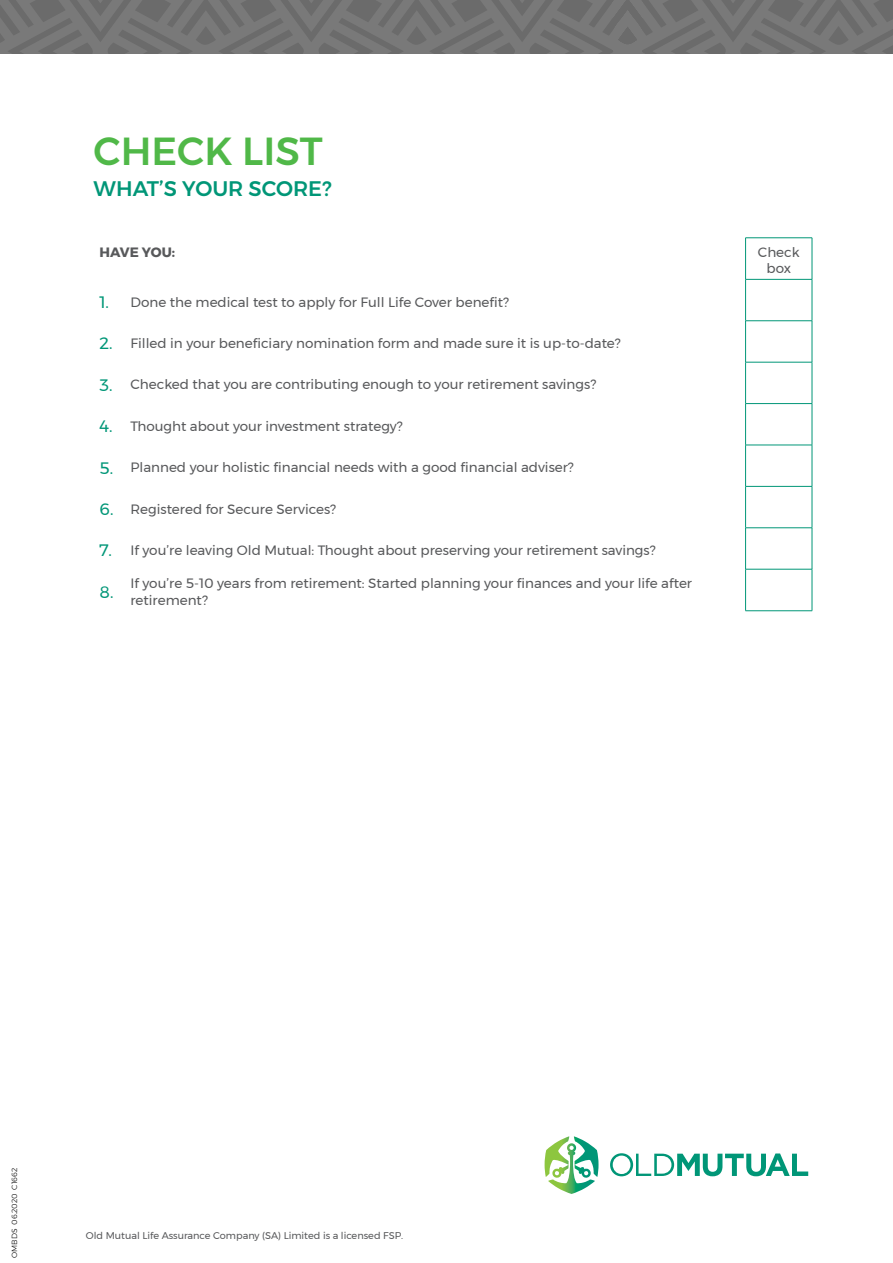
<style>
.page{position:relative;width:893px;height:1263px;background:#fff}
.page>*{position:absolute;margin:0;border:0;box-sizing:border-box;transform-origin:0 0}
.t1{font:500 39px "Montserrat";color:#50b848}
.t2{font:500 21px "Montserrat";color:#009677}
.t3{font:16.5px "Montserrat";color:#009677}
.t4{font:13.5px/16.5px "Montserrat";color:#58595b;text-align:center}
.t5{font:700 13.5px "Montserrat";color:#58595b}
.t6{font:9.75px "Montserrat";color:#58595b}
.t7{font:300 7.5px "Montserrat";color:#000}
.s1{font-size:16.5px;color:#009677}
</style>
<div class="page">
<svg style="left:0;top:0;width:893px;height:54px;background:#737373"></svg>
<hr style="left:745px;top:238px;width:1px;height:41px;background:#009677">
<hr style="left:745px;top:238px;width:67px;height:1px;background:#009677">
<hr style="left:812px;top:238px;width:1px;height:41px;background:#009677">
<hr style="left:745px;top:280px;width:1px;height:41px;background:#009677">
<hr style="left:745px;top:321px;width:1px;height:41px;background:#009677">
<hr style="left:745px;top:362px;width:1px;height:41px;background:#009677">
<hr style="left:745px;top:404px;width:1px;height:41px;background:#009677">
<hr style="left:745px;top:445px;width:1px;height:41px;background:#009677">
<hr style="left:745px;top:487px;width:1px;height:41px;background:#009677">
<hr style="left:745px;top:528px;width:1px;height:41px;background:#009677">
<hr style="left:745px;top:569px;width:1px;height:42px;background:#009677">
<hr style="left:745px;top:279px;width:67px;height:1px;background:#009677">
<hr style="left:812px;top:280px;width:1px;height:41px;background:#009677">
<hr style="left:812px;top:321px;width:1px;height:41px;background:#009677">
<hr style="left:812px;top:362px;width:1px;height:41px;background:#009677">
<hr style="left:812px;top:404px;width:1px;height:41px;background:#009677">
<hr style="left:812px;top:445px;width:1px;height:41px;background:#009677">
<hr style="left:812px;top:487px;width:1px;height:41px;background:#009677">
<hr style="left:812px;top:528px;width:1px;height:41px;background:#009677">
<hr style="left:812px;top:569px;width:1px;height:42px;background:#009677">
<hr style="left:745px;top:320px;width:67px;height:1px;background:#009677">
<hr style="left:745px;top:362px;width:67px;height:1px;background:#009677">
<hr style="left:745px;top:403px;width:67px;height:1px;background:#009677">
<hr style="left:745px;top:445px;width:67px;height:1px;background:#009677">
<hr style="left:745px;top:486px;width:67px;height:1px;background:#009677">
<hr style="left:745px;top:527px;width:67px;height:1px;background:#009677">
<hr style="left:745px;top:569px;width:67px;height:1px;background:#009677">
<hr style="left:745px;top:610px;width:67px;height:1px;background:#009677">
<svg style="left:545px;top:1136px;width:53px;height:58px"></svg>
<svg style="left:610px;top:1153px;width:198px;height:23px"></svg>
<h1 class="t1" style="left:94px;top:121px;width:231px">CHECK LIST</h1>
<h2 class="t2" style="left:94px;top:172px;width:240px">WHAT’S YOUR SCORE?</h2>
<p class="t5" style="left:100px;top:241px;width:77px">HAVE YOU:</p>
<p class="t4" style="left:758px;top:244px;width:43px">Check box</p>
<p class="t4" style="left:100px;top:293px;width:411px"><span class="s1">1.</span> Done the medical test to apply for Full Life Cover benefit?</p>
<p class="t4" style="left:100px;top:335px;width:523px"><span class="s1">2.</span> Filled in your beneficiary nomination form and made sure it is up-to-date?</p>
<p class="t4" style="left:100px;top:376px;width:498px"><span class="s1">3.</span> Checked that you are contributing enough to your retirement savings?</p>
<p class="t4" style="left:100px;top:418px;width:305px"><span class="s1">4.</span> Thought about your investment strategy?</p>
<p class="t4" style="left:100px;top:459px;width:476px"><span class="s1">5.</span> Planned your holistic financial needs with a good financial adviser?</p>
<p class="t4" style="left:100px;top:500px;width:238px"><span class="s1">6.</span> Registered for Secure Services?</p>
<p class="t4" style="left:100px;top:542px;width:558px"><span class="s1">7.</span> If you’re leaving Old Mutual: Thought about preserving your retirement savings?</p>
<p class="t3" style="left:100px;top:579px;width:15px">8.</p>
<p class="t4" style="left:130px;top:575px;width:563px;text-align:left">If you’re 5-10 years from retirement: Started planning your finances and your life after retirement?</p>
<p class="t7" style="left:9px;top:1258px;width:92px;rotate:-90deg">OMBDS 06.2020 C1662</p>
<p class="t6" style="left:86px;top:1228px;width:319px">Old Mutual Life Assurance Company (SA) Limited is a licensed FSP.</p>
</div>
